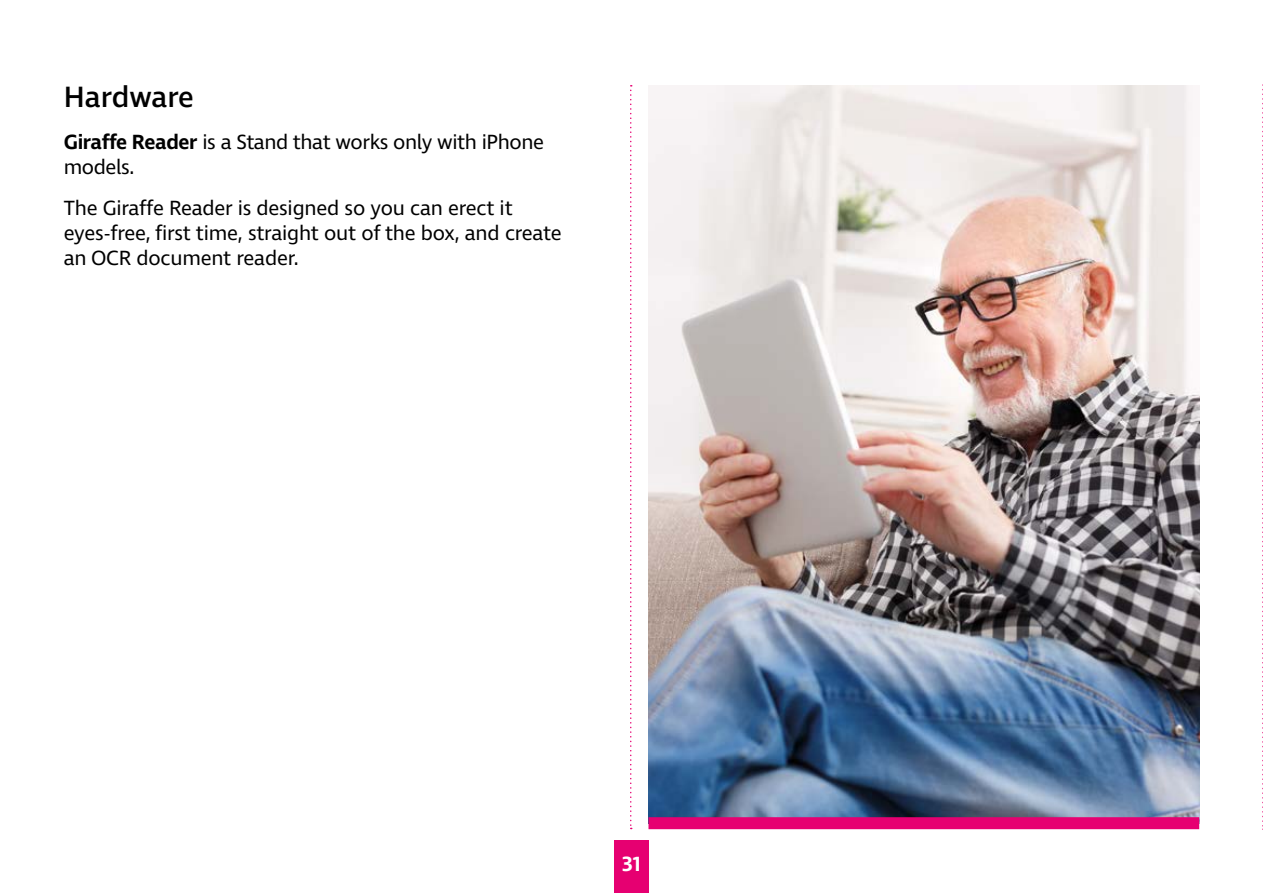
<style>
.page{position:relative;width:1263px;height:893px;background:#fff}
.page>*{position:absolute;margin:0;border:0;box-sizing:border-box;transform-origin:0 0}
.t1{font:500 30px "Ingra";color:#000}
.P-14{font:21px/24.8px "Ingra";letter-spacing:-.01em;color:#000}
.t2{font:600 21px "Ingra";color:#fff}
.s1{font-weight:600}
</style>
<div class="page">
<div style="left:614px;top:840px;width:34px;height:53px;background:#e60071"></div>
<svg style="left:1262px;top:84px;width:1px;height:746px"></svg>
<svg style="left:630px;top:85px;width:2px;height:744px"></svg>
<img style="left:648px;top:85px;width:551px;height:732px">
<div style="left:648px;top:817px;width:551px;height:12px;background:#e60071"></div>
<h3 class="t1" style="left:64px;top:78px;width:132px">Hardware</h3>
<p class="P-14" style="left:64px;top:131px;width:482px"><span class="s1">Giraffe Reader</span> is a Stand that works only with iPhone models.</p>
<p class="P-14" style="left:64px;top:197px;width:499px">The Giraffe Reader is designed so you can erect it eyes‑free, first time, straight out of the box, and create an OCR document reader.</p>
<p class="t2" style="left:622px;top:850px;width:20px">31</p>
</div>
